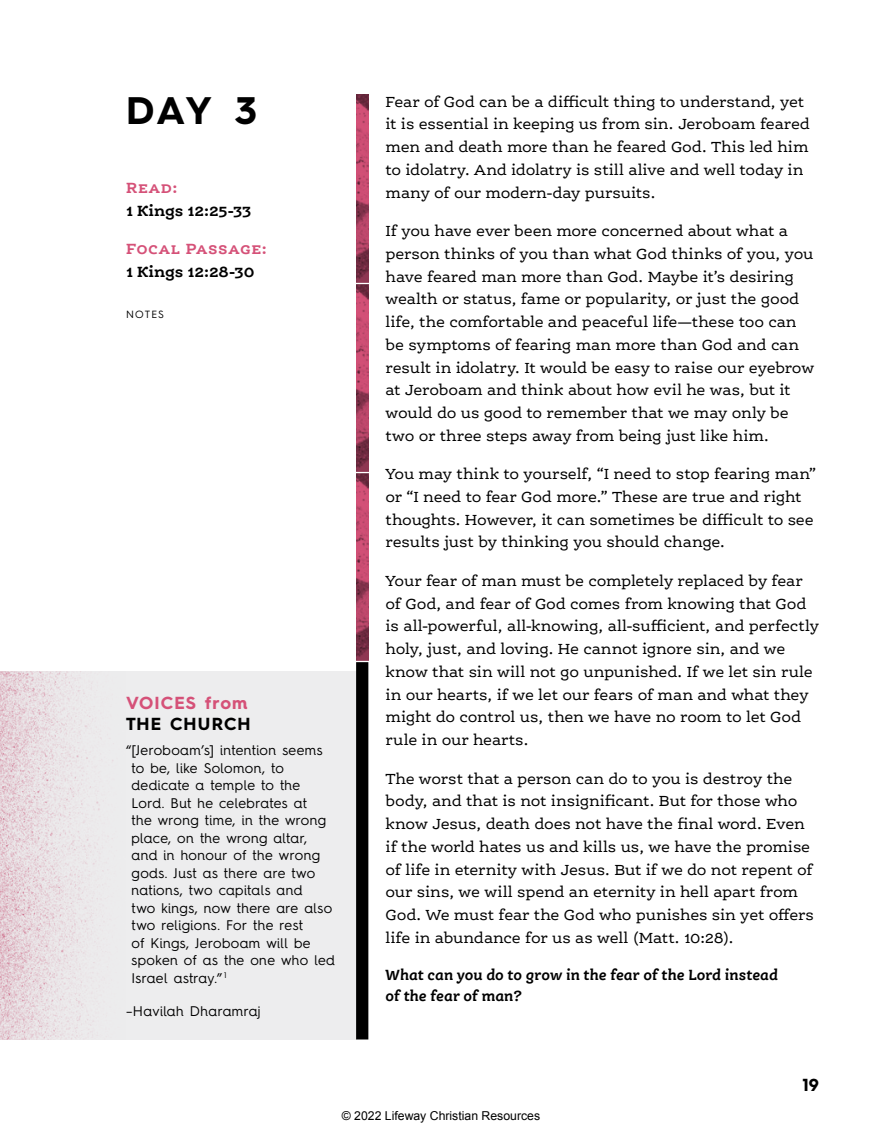
<style>
.page{position:relative;width:882px;height:1134px;background:#fff}
.page>*{position:absolute;margin:0;border:0;box-sizing:border-box;transform-origin:0 0}
.t1{font:700 38.5px "Hurme Geometric Sans 4";color:#000}
.t2{font:700 17.5px "Hurme Geometric Sans 4";letter-spacing:.06em;color:#000}
.t3{font:700 17.5px "Hurme Geometric Sans 4";letter-spacing:.06em;color:#d55178}
.t4{font:15.75px/22.8px "Ernestine Pro";letter-spacing:-.01em;color:#000}
.t5{font:italic 700 15.75px/21px "Ernestine Pro";letter-spacing:-.005em;color:#000}
.t6{font:700 15.75px "Ernestine Pro";letter-spacing:-.01em;color:#000}
.t7{font:700 15.75px "Ernestine Pro";letter-spacing:.035em;color:#d55178}
.t8{font:14px/17.5px "Hurme Geometric Sans 4";letter-spacing:.02em;color:#000}
.t9{font:12.25px "Arial";color:#000}
.t10{font:10.5px "Hurme Geometric Sans 4";letter-spacing:.11em;color:#000}
</style>
<div class="page">
<div style="left:356px;top:94px;width:12px;height:946px;background:#000"></div>
<img style="left:356px;top:473px;width:12px;height:188px">
<svg style="left:356px;top:94px;width:12px;height:189px"></svg>
<svg style="left:356px;top:284px;width:12px;height:188px"></svg>
<svg style="left:356px;top:283px;width:12px;height:1px"></svg>
<svg style="left:356px;top:472px;width:12px;height:1px"></svg>
<svg style="left:356px;top:661px;width:12px;height:1px"></svg>
<div style="left:0;top:671px;width:356px;height:369px;background:#ededee"></div>
<img style="left:0;top:671px;width:113px;height:369px">
<h1 class="t1" style="left:126px;top:83px;width:133px">DAY 3</h1>
<p class="t4" style="left:386px;top:90px;width:426px">Fear of God can be a difficult thing to understand, yet it is essential in keeping us from sin. Jeroboam feared men and death more than he feared God. This led him to idolatry. And idolatry is still alive and well today in many of our modern-day pursuits.</p>
<p class="t4" style="left:386px;top:219px;width:430px">If you have ever been more concerned about what a person thinks of you than what God thinks of you, you have feared man more than God. Maybe it’s desiring wealth or status, fame or popularity, or just the good life, the comfortable and peaceful life—these too can be symptoms of fearing man more than God and can result in idolatry. It would be easy to raise our eyebrow at Jeroboam and think about how evil he was, but it would do us good to remember that we may only be two or three steps away from being just like him.</p>
<p class="t4" style="left:386px;top:462px;width:432px">You may think to yourself, “I need to stop fearing man” or “I need to fear God more.” These are true and right thoughts. However, it can sometimes be difficult to see results just by thinking you should change.</p>
<p class="t4" style="left:386px;top:569px;width:435px">Your fear of man must be completely replaced by fear of God, and fear of God comes from knowing that God is all-powerful, all-knowing, all-sufficient, and perfectly holy, just, and loving. He cannot ignore sin, and we know that sin will not go unpunished. If we let sin rule in our hearts, if we let our fears of man and what they might do control us, then we have no room to let God rule in our hearts.</p>
<p class="t4" style="left:386px;top:767px;width:430px">The worst that a person can do to you is destroy the body, and that is not insignificant. But for those who know Jesus, death does not have the final word. Even if the world hates us and kills us, we have the promise of life in eternity with Jesus. But if we do not repent of our sins, we will spend an eternity in hell apart from God. We must fear the God who punishes sin yet offers life in abundance for us as well (Matt. 10:28).</p>
<p class="t5" style="left:386px;top:963px;width:394px">What can you do to grow in the fear of the Lord instead of the fear of man?</p>
<p class="t7" style="left:126px;top:178px;width:54px">Read:</p>
<p class="t6" style="left:126px;top:200px;width:127px">1 Kings 12:25-33</p>
<p class="t7" style="left:126px;top:239px;width:143px">Focal Passage:</p>
<p class="t6" style="left:126px;top:262px;width:130px">1 Kings 12:28-30</p>
<p class="t10" style="left:126px;top:307px;width:40px">NOTES</p>
<p class="t3" style="left:126px;top:690px;width:123px">VOICES from</p>
<p class="t2" style="left:126px;top:711px;width:126px">THE CHURCH</p>
<p class="t8" style="left:132px;top:741px;width:205px;text-indent:-6px">“[Jeroboam’s] intention seems to be, like Solomon, to dedicate a temple to the<br>Lord. But he celebrates at<br>the wrong time, in the wrong place, on the wrong altar, and in honour of the wrong gods. Just as there are two nations, two capitals and<br>two kings, now there are also two religions. For the rest<br>of Kings, Jeroboam will be spoken of as the one who led<br>Israel astray.” <sup>1</sup></p>
<p class="t8" style="left:126px;top:1002px;width:136px">–Havilah Dharamraj</p>
<p class="t9" style="left:342px;top:1107px;width:200px">© 2022 Lifeway Christian Resources</p>
<p class="t2" style="left:802px;top:1073px;width:18px">19</p>
</div>
